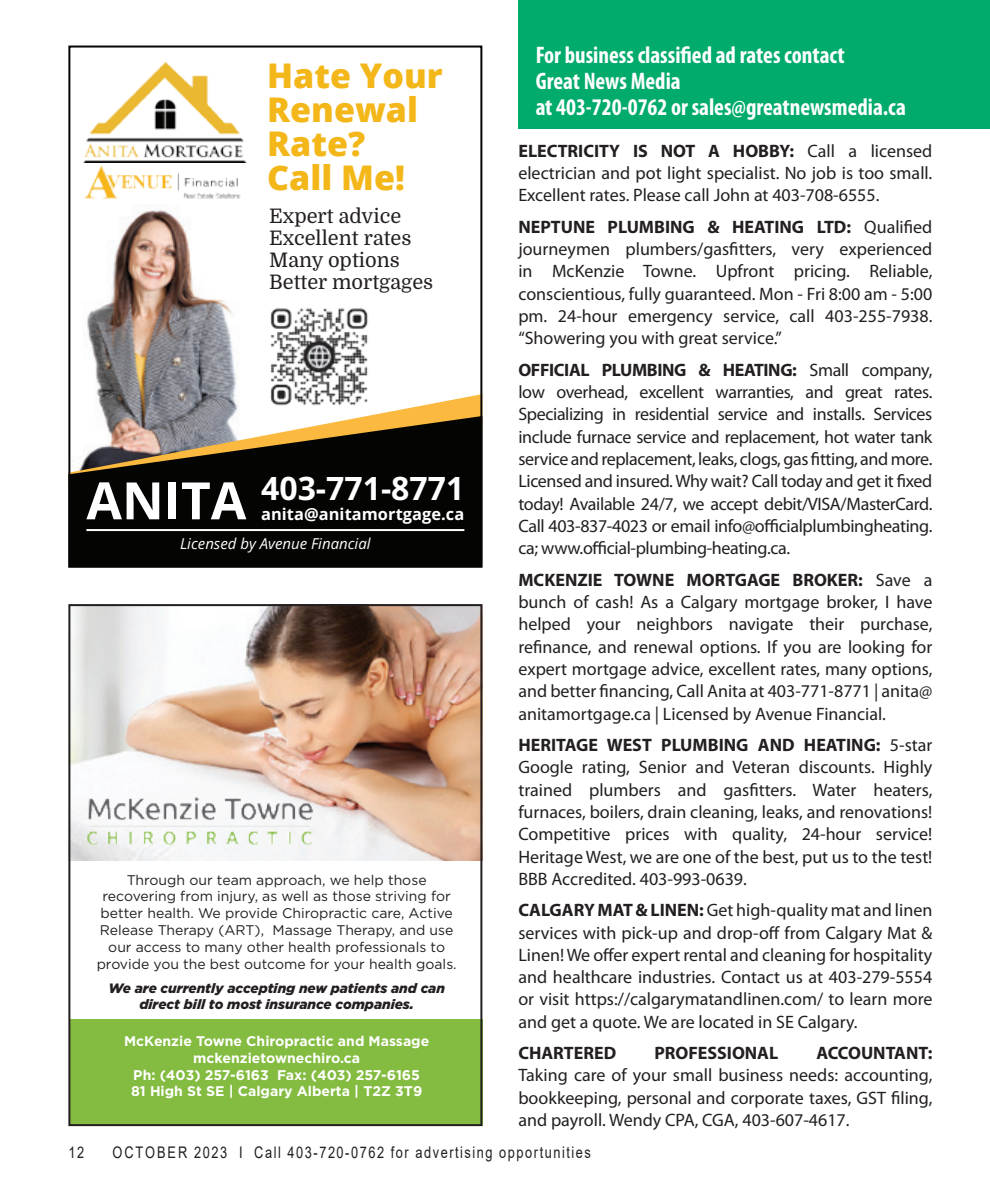
<style>
.page{position:relative;width:990px;height:1188px;background:#fff}
.page>*{position:absolute;margin:0;border:0;box-sizing:border-box;transform-origin:0 0}
.t1{font:700 51.6px "Open Sans";color:#fff}
.t2{font:800 34px/34px "Open Sans";color:#f4b71a}
.t3{font:700 32px "Open Sans";color:#fff}
.t4{font:700 condensed 24px "Myriad Pro";color:#fff}
.t5{font:20px/22px "Domine";color:#231f20}
.Body_text{font:18px/22.4px "Myriad Pro";color:#231f20;text-align:justify}
.Body_text-2{font:700 18px "Myriad Pro";color:#231f20}
.t6{font:700 16.4px "Open Sans";letter-spacing:.005em;color:#fff}
.t7{font:16px "Arial";letter-spacing:.12em;color:#231f20;scale:.8 1}
.t8{font:italic 15px "Open Sans";color:#fff}
.t9{font:14px/16.8px "Gotham";color:#231f20;text-align:center}
.t10{font:700 14px/16.8px "Gotham";color:#fff;text-align:center}
.t11{font:italic 900 13.6px/16.2px "Gotham";color:#231f20;text-align:center}
.s1{font-weight:700}
</style>
<div class="page">
<div style="left:518px;top:0;width:472px;height:129px;background:#00ab6b"></div>
<img style="left:87px;top:206px;width:150px;height:188px">
<svg style="left:96px;top:394px;width:383px;height:22px"></svg>
<svg style="left:71px;top:416px;width:408px;height:149px;background:#2c281f"></svg>
<hr style="left:86px;top:529px;width:378px;height:2px;background:#fff">
<div style="left:68px;top:46px;width:414px;height:522px;border:2px solid #040503"></div>
<img style="left:265px;top:308px;width:107px;height:102px">
<img style="left:83px;top:62px;width:163px;height:100px">
<img style="left:84px;top:166px;width:157px;height:33px">
<img style="left:71px;top:607px;width:408px;height:253px">
<img style="left:79px;top:768px;width:400px;height:81px">
<div style="left:70px;top:1020px;width:412px;height:106px;background:#83bc40"></div>
<div style="left:68px;top:604px;width:414px;height:522px;border:2px solid #231f20"></div>
<p class="t2" style="left:267px;top:56px;width:177px">Hate Your<br>Renewal<br>Rate?<br>Call Me!</p>
<p class="t5" style="left:269px;top:205px;width:166px">Expert advice<br>Excellent rates<br>Many options<br>Better mortgages</p>
<p class="t1" style="left:86px;top:465px;width:161px">ANITA</p>
<p class="t3" style="left:261px;top:467px;width:205px">403-771-8771</p>
<p class="t6" style="left:261px;top:503px;width:205px">anita@anitamortgage.ca</p>
<p class="t8" style="left:180px;top:533px;width:192px">Licensed by Avenue Financial</p>
<p class="t9" style="left:97px;top:871px;width:362px">Through our team approach, we help those recovering from injury, as well as those striving for better health. We provide Chiropractic care, Active Release Therapy (ART), Massage Therapy, and use our access to many other health professionals to provide you the best outcome for your health goals.</p>
<p class="t11" style="left:108px;top:980px;width:338px">We are currently accepting new patients and can direct bill to most insurance companies.</p>
<p class="t10" style="left:124px;top:1032px;width:307px">McKenzie Towne Chiropractic and Massage mckenzietownechiro.ca<br>Ph: (403) 257-6163 Fax: (403) 257-6165<br>81 High St SE | Calgary Alberta | T2Z 3T9</p>
<p class="t4" style="left:536px;top:40px;width:311px">For business classified ad rates contact</p>
<p class="t4" style="left:536px;top:66px;width:147px">Great News Media</p>
<p class="t4" style="left:536px;top:92px;width:372px">at 403-720-0762 or sales@greatnewsmedia.ca</p>
<p class="Body_text" style="left:518px;top:139px;width:415px"><span class="s1">ELECTRICITY IS NOT A HOBBY:</span> Call a licensed electrician and pot light specialist. No job is too small.<br>Excellent rates. Please call John at 403-708-6555.</p>
<p class="Body_text" style="left:518px;top:215px;width:416px"><span class="s1">NEPTUNE PLUMBING &amp; HEATING LTD:</span> Qualified journeymen plumbers/gasfitters, very experienced in McKenzie Towne. Upfront pricing. Reliable, conscientious, fully guaranteed. Mon - Fri 8:00 am - 5:00 pm. 24-hour emergency service, call 403-255-7938. “Showering you with great service.”</p>
<p class="Body_text" style="left:518px;top:358px;width:416px"><span class="s1">OFFICIAL PLUMBING &amp; HEATING:</span> Small company, low overhead, excellent warranties, and great rates.<br>Specializing in residential service and installs. Services include furnace service and replacement, hot water tank service and replacement, leaks, clogs, gas fitting, and more.<br>Licensed and insured. Why wait? Call today and get it fixed today! Available 24/7, we accept debit/VISA/MasterCard.<br>Call 403-837-4023 or email info@officialplumbingheating. ca; www.official-plumbing-heating.ca.</p>
<p class="Body_text" style="left:518px;top:568px;width:416px"><span class="s1">MCKENZIE TOWNE MORTGAGE BROKER:</span> Save a bunch of cash! As a Calgary mortgage broker, I have helped your neighbors navigate their purchase, refinance, and renewal options. If you are looking for expert mortgage advice, excellent rates, many options, and better financing, Call Anita at 403-771-8771 | anita@ anitamortgage.ca | Licensed by Avenue Financial.</p>
<p class="Body_text" style="left:518px;top:733px;width:416px"><span class="s1">HERITAGE WEST PLUMBING AND HEATING:</span> 5-star Google rating, Senior and Veteran discounts. Highly trained plumbers and gasfitters. Water heaters, furnaces, boilers, drain cleaning, leaks, and renovations!<br>Competitive prices with quality, 24-hour service!<br>Heritage West, we are one of the best, put us to the test!<br>BBB Accredited. 403-993-0639.</p>
<p class="Body_text" style="left:518px;top:899px;width:416px"><span class="s1">CALGARY MAT &amp; LINEN:</span> Get high-quality mat and linen services with pick-up and drop-off from Calgary Mat &amp; Linen! We offer expert rental and cleaning for hospitality and healthcare industries. Contact us at 403-279-5554 or visit https://calgarymatandlinen.com/ to learn more and get a quote. We are located in SE Calgary.</p>
<p class="Body_text-2" style="left:518px;top:1041px;width:99px">CHARTERED</p>
<p class="Body_text-2" style="left:654px;top:1041px;width:125px">PROFESSIONAL</p>
<p class="Body_text" style="left:518px;top:1042px;width:416px;text-indent:298px"><span class="s1">ACCOUNTANT:<br></span>Taking care of your small business needs: accounting, bookkeeping, personal and corporate taxes, GST filing, and payroll. Wendy CPA, CGA, 403-607-4617.</p>
<p class="t7" style="left:68px;top:1141px;width:21px">12</p>
<p class="t7" style="left:112px;top:1141px;width:600px">OCTOBER 2023 I Call 403-720-0762 for advertising opportunities</p>
</div>
